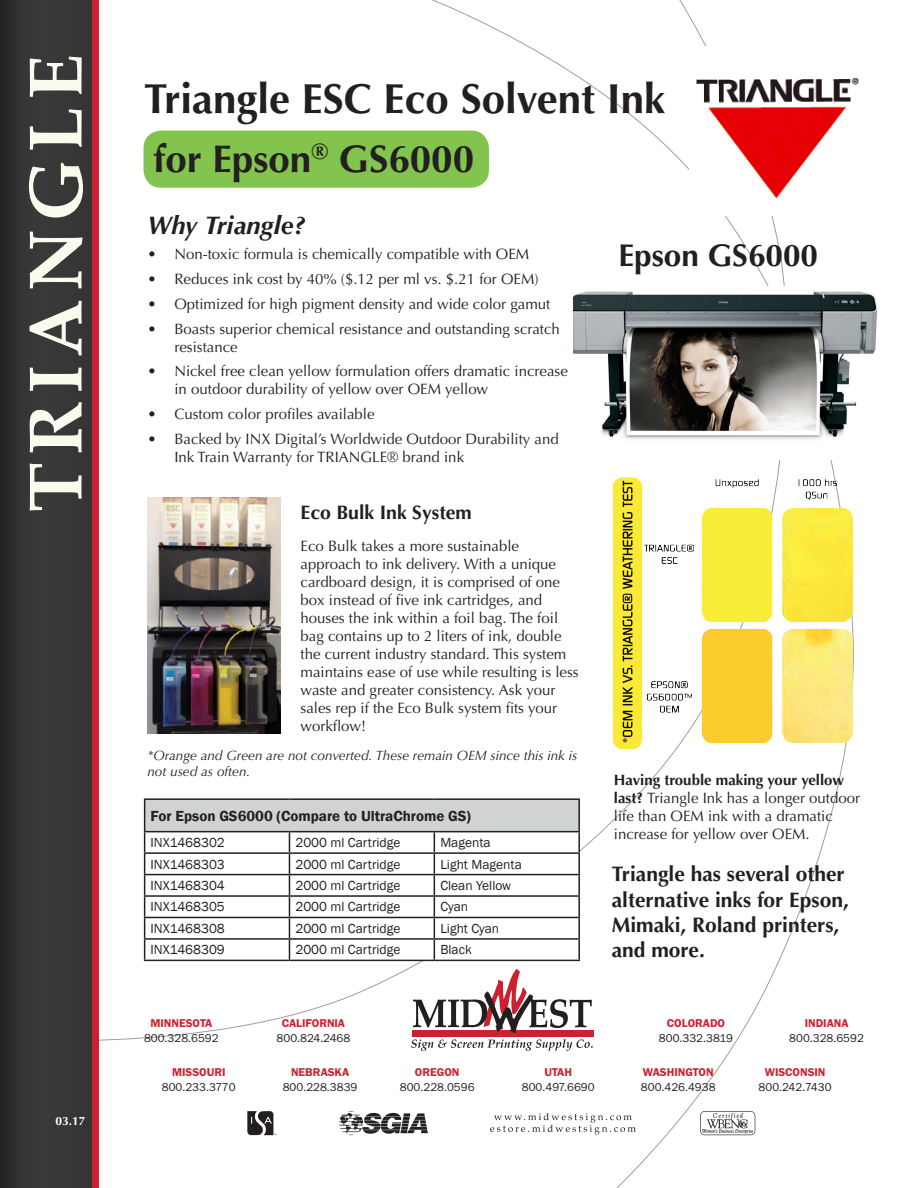
<style>
.page{position:relative;width:918px;height:1188px;background:#fff}
.page>*{position:absolute;margin:0;border:0;box-sizing:border-box;transform-origin:0 0}
.t1{font:700 75px "Palatino Linotype";letter-spacing:.1em;color:#fbfaee}
.t2{font:700 42px "Optima";color:#231f20}
.t3{font:700 38.55px "Optima";color:#231f20}
.t4{font:700 31.5px "Optima";color:#231f20}
.t5{font:italic 700 25.5px "Optima";color:#231f20}
.t6{font:700 21px/25.2px "Optima";color:#231f20}
.t7{font:700 19.5px "Optima";color:#231f20}
.t8{font:15px/18px "Optima";color:#231f20}
.t9{font:600 15px "Franklin Gothic";color:#231f20}
.t10{font:13.5px "Franklin Gothic";color:#231f20}
.t11{font:italic 13.5px/16.2px "Optima";color:#231f20}
.t12{font:700 12px "Optima";color:#fff}
.t13{font:11.7px "Franklin Gothic";color:#231f20}
.t14{font:600 11.7px "Franklin Gothic";color:#cd2030}
.s1{font-weight:700}
</style>
<div class="page">
<div style="left:84px;top:0;width:15px;height:1188px;background:#cd2030"></div>
<div style="left:0;top:0;width:91px;height:1188px;background:linear-gradient(to right,#302d2f,#3b3a39)"></div>
<svg style="left:411px;top:969px;width:182px;height:82px"></svg>
<svg style="left:247px;top:1111px;width:30px;height:24px"></svg>
<svg style="left:700px;top:1111px;width:55px;height:24px"></svg>
<svg style="left:339px;top:1111px;width:89px;height:25px"></svg>
<svg style="left:490px;top:1113px;width:146px;height:22px"></svg>
<img style="left:574px;top:291px;width:304px;height:149px">
<img style="left:147px;top:497px;width:133px;height:237px">
<img style="left:696px;top:78px;width:163px;height:121px">
<div style="left:144px;top:131px;width:345px;height:57px;background:#82c44d;border-radius:18px"></div>
<img style="left:612px;top:471px;width:242px;height:285px">
<div style="left:145px;top:799px;width:434px;height:33px;background:#d1d2d4"></div>
<svg style="left:145px;top:832px;width:433px;height:128px"></svg>
<hr style="left:144px;top:798px;width:145px;height:2px;background:#231f20">
<hr style="left:144px;top:800px;width:1px;height:31px;background:#231f20">
<hr style="left:289px;top:798px;width:145px;height:2px;background:#231f20">
<hr style="left:434px;top:798px;width:146px;height:2px;background:#231f20">
<hr style="left:578px;top:800px;width:2px;height:31px;background:#231f20">
<hr style="left:144px;top:831px;width:145px;height:1px;background:#231f20">
<hr style="left:289px;top:831px;width:145px;height:1px;background:#231f20">
<hr style="left:434px;top:831px;width:146px;height:1px;background:#231f20">
<hr style="left:578px;top:832px;width:2px;height:20px;background:#231f20">
<hr style="left:144px;top:852px;width:145px;height:2px;background:#231f20">
<hr style="left:289px;top:852px;width:145px;height:2px;background:#231f20">
<hr style="left:434px;top:852px;width:146px;height:2px;background:#231f20">
<hr style="left:578px;top:854px;width:2px;height:20px;background:#231f20">
<hr style="left:144px;top:874px;width:145px;height:1px;background:#231f20">
<hr style="left:289px;top:874px;width:145px;height:1px;background:#231f20">
<hr style="left:434px;top:874px;width:146px;height:1px;background:#231f20">
<hr style="left:578px;top:875px;width:2px;height:20px;background:#231f20">
<hr style="left:144px;top:895px;width:145px;height:2px;background:#231f20">
<hr style="left:289px;top:895px;width:145px;height:2px;background:#231f20">
<hr style="left:434px;top:895px;width:146px;height:2px;background:#231f20">
<hr style="left:578px;top:897px;width:2px;height:20px;background:#231f20">
<hr style="left:144px;top:917px;width:145px;height:1px;background:#231f20">
<hr style="left:289px;top:917px;width:145px;height:1px;background:#231f20">
<hr style="left:434px;top:917px;width:146px;height:1px;background:#231f20">
<hr style="left:578px;top:918px;width:2px;height:20px;background:#231f20">
<hr style="left:144px;top:938px;width:145px;height:2px;background:#231f20">
<svg style="left:144px;top:832px;width:1px;height:128px"></svg>
<hr style="left:289px;top:938px;width:145px;height:2px;background:#231f20">
<svg style="left:289px;top:832px;width:1px;height:128px"></svg>
<hr style="left:434px;top:938px;width:146px;height:2px;background:#231f20">
<svg style="left:434px;top:832px;width:1px;height:128px"></svg>
<hr style="left:578px;top:940px;width:2px;height:20px;background:#231f20">
<hr style="left:144px;top:960px;width:145px;height:1px;background:#231f20">
<hr style="left:289px;top:960px;width:145px;height:1px;background:#231f20">
<hr style="left:434px;top:960px;width:146px;height:1px;background:#231f20">
<h1 class="t1" style="left:3px;top:512px;width:460px;rotate:-90deg">TRIANGLE</h1>
<p class="t12" style="left:56px;top:1114px;width:32px">03.17</p>
<p class="t2" style="left:144px;top:74px;width:523px">Triangle ESC Eco Solvent Ink</p>
<p class="t3" style="left:153px;top:137px;width:322px">for Epson<sup>®</sup> GS6000</p>
<p class="t5" style="left:147px;top:210px;width:159px">Why Triangle?</p>
<p class="t8" style="left:147px;top:246px;width:383px">• Non-toxic formula is chemically compatible with OEM</p>
<p class="t8" style="left:147px;top:270px;width:393px">• Reduces ink cost by 40% ($.12 per ml vs. $.21 for OEM)</p>
<p class="t8" style="left:147px;top:295px;width:404px">• Optimized for high pigment density and wide color gamut</p>
<p class="t8" style="left:174px;top:320px;width:387px;text-indent:-27px">• Boasts superior chemical resistance and outstanding scratch resistance</p>
<p class="t8" style="left:174px;top:363px;width:395px;text-indent:-27px">• Nickel free clean yellow formulation offers dramatic increase in outdoor durability of yellow over OEM yellow</p>
<p class="t8" style="left:147px;top:405px;width:229px">• Custom color profiles available</p>
<p class="t8" style="left:174px;top:430px;width:386px;text-indent:-27px">• Backed by INX Digital’s Worldwide Outdoor Durability and<br>Ink Train Warranty for TRIANGLE® brand ink</p>
<p class="t7" style="left:301px;top:501px;width:173px">Eco Bulk Ink System</p>
<p class="t8" style="left:301px;top:537px;width:280px">Eco Bulk takes a more sustainable approach to ink delivery. With a unique cardboard design, it is comprised of one box instead of five ink cartridges, and houses the ink within a foil bag. The foil bag contains up to 2 liters of ink, double the current industry standard. This system maintains ease of use while resulting is less waste and greater consistency. Ask your sales rep if the Eco Bulk system fits your workflow!</p>
<p class="t11" style="left:147px;top:748px;width:431px">*Orange and Green are not converted. These remain OEM since this ink is not used as often.</p>
<p class="t9" style="left:151px;top:806px;width:322px">For Epson GS6000 (Compare to UltraChrome GS)</p>
<p class="t10" style="left:151px;top:834px;width:76px">INX1468302</p>
<p class="t10" style="left:295px;top:834px;width:107px">2000 ml Cartridge</p>
<p class="t10" style="left:440px;top:834px;width:52px">Magenta</p>
<p class="t10" style="left:151px;top:856px;width:76px">INX1468303</p>
<p class="t10" style="left:295px;top:856px;width:107px">2000 ml Cartridge</p>
<p class="t10" style="left:440px;top:856px;width:83px">Light Magenta</p>
<p class="t10" style="left:151px;top:877px;width:76px">INX1468304</p>
<p class="t10" style="left:295px;top:877px;width:107px">2000 ml Cartridge</p>
<p class="t10" style="left:440px;top:877px;width:72px">Clean Yellow</p>
<p class="t10" style="left:151px;top:899px;width:76px">INX1468305</p>
<p class="t10" style="left:295px;top:899px;width:107px">2000 ml Cartridge</p>
<p class="t10" style="left:440px;top:899px;width:29px">Cyan</p>
<p class="t10" style="left:151px;top:920px;width:76px">INX1468308</p>
<p class="t10" style="left:295px;top:920px;width:107px">2000 ml Cartridge</p>
<p class="t10" style="left:440px;top:920px;width:60px">Light Cyan</p>
<p class="t10" style="left:151px;top:942px;width:76px">INX1468309</p>
<p class="t10" style="left:295px;top:942px;width:107px">2000 ml Cartridge</p>
<p class="t10" style="left:440px;top:942px;width:33px">Black</p>
<p class="t4" style="left:618px;top:237px;width:201px">Epson GS6000</p>
<p class="t8" style="left:614px;top:771px;width:248px"><span class="s1">Having trouble making your yellow last?</span> Triangle Ink has a longer outdoor life than OEM ink with a dramatic increase for yellow over OEM.</p>
<p class="t6" style="left:612px;top:862px;width:239px">Triangle has several other alternative inks for Epson,<br>Mimaki, Roland printers, and more.</p>
<p class="t14" style="left:150px;top:1016px;width:64px">MINNESOTA</p>
<p class="t14" style="left:282px;top:1016px;width:65px">CALIFORNIA</p>
<p class="t14" style="left:667px;top:1016px;width:60px">COLORADO</p>
<p class="t14" style="left:805px;top:1016px;width:45px">INDIANA</p>
<p class="t13" style="left:144px;top:1031px;width:76px">800.328.6592</p>
<p class="t13" style="left:277px;top:1031px;width:75px">800.824.2468</p>
<p class="t13" style="left:659px;top:1031px;width:76px">800.332.3819</p>
<p class="t13" style="left:789px;top:1031px;width:76px">800.328.6592</p>
<p class="t14" style="left:172px;top:1065px;width:55px">MISSOURI</p>
<p class="t14" style="left:291px;top:1065px;width:60px">NEBRASKA</p>
<p class="t14" style="left:415px;top:1065px;width:46px">OREGON</p>
<p class="t14" style="left:544px;top:1065px;width:29px">UTAH</p>
<p class="t14" style="left:643px;top:1065px;width:72px">WASHINGTON</p>
<p class="t14" style="left:765px;top:1065px;width:62px">WISCONSIN</p>
<p class="t13" style="left:162px;top:1080px;width:75px">800.233.3770</p>
<p class="t13" style="left:283px;top:1080px;width:76px">800.228.3839</p>
<p class="t13" style="left:400px;top:1080px;width:76px">800.228.0596</p>
<p class="t13" style="left:522px;top:1080px;width:74px">800.497.6690</p>
<p class="t13" style="left:641px;top:1080px;width:76px">800.426.4938</p>
<p class="t13" style="left:759px;top:1080px;width:74px">800.242.7430</p>
</div>
